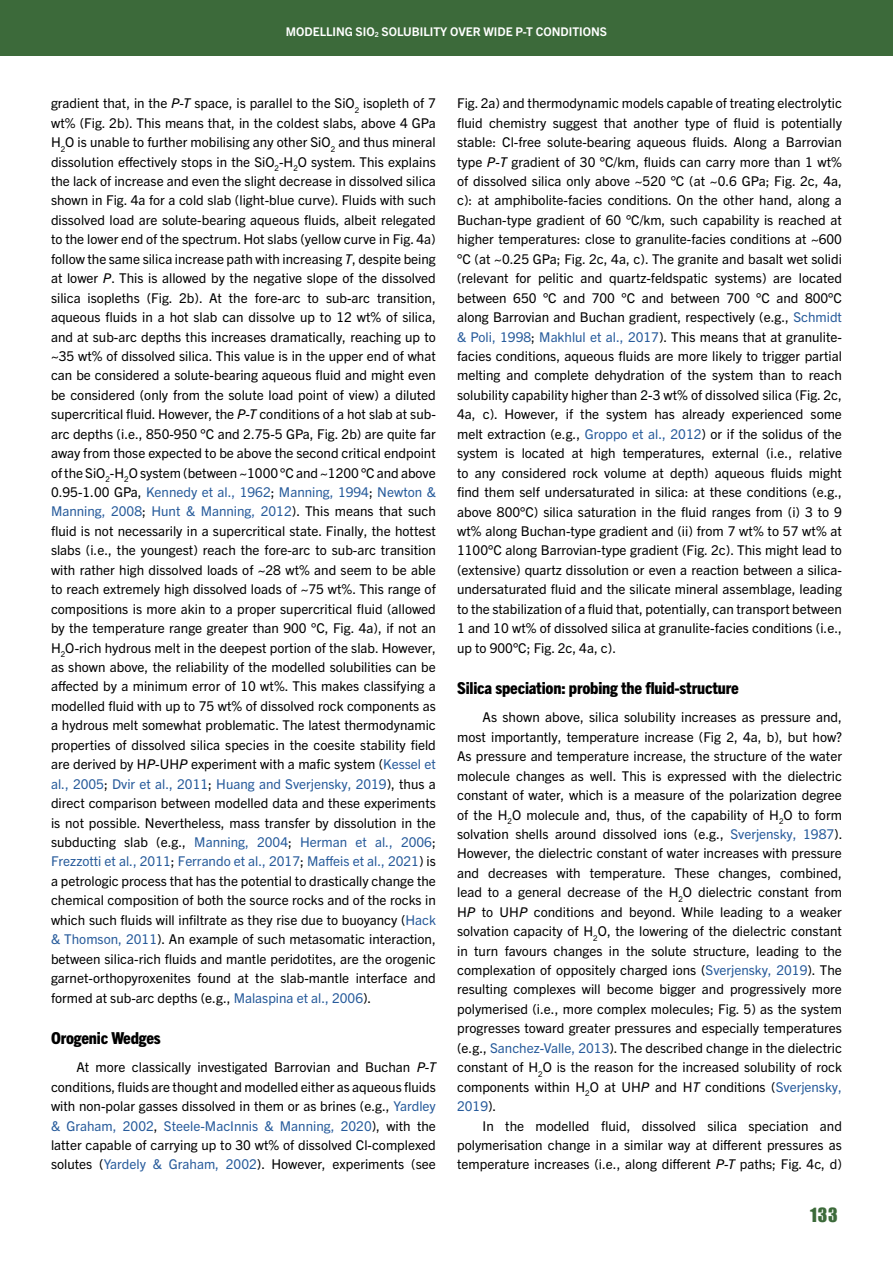
<style>
.page{position:relative;width:893px;height:1263px;background:#fff}
.page>*{position:absolute;margin:0;border:0;box-sizing:border-box;transform-origin:0 0}
.t1{font:18px "Impact";color:#3c6a3a}
.t2{font:800 condensed 16.5px "Trade Gothic Next LT Pro";letter-spacing:-.01em;color:#000;scale:1.06 1}
.t3{font:13.5px/19.5px "Trade Gothic Next LT Pro";color:#000;text-align:justify}
.t4{font:700 12px "Trade Gothic Next LT Pro";color:#fff}
.s1{font-style:italic}
.s2{color:#275b9b}
</style>
<div class="page">
<div style="left:0;top:0;width:893px;height:55px;background:#3c6a3a"></div>
<p class="t4" style="left:286px;top:23px;width:323px">MODELLING SIO<sub>2</sub> SOLUBILITY OVER WIDE P-T CONDITIONS</p>
<p class="t3" style="left:51px;top:93px;width:386px">gradient that, in the <span class="s1">P-T</span> space, is parallel to the SiO<sub>2</sub> isopleth of 7 wt% (Fig. 2b). This means that, in the coldest slabs, above 4 GPa H<sub>2</sub>O is unable to further mobilising any other SiO<sub>2</sub> and thus mineral dissolution effectively stops in the SiO<sub>2</sub>-H<sub>2</sub>O system. This explains the lack of increase and even the slight decrease in dissolved silica shown in Fig. 4a for a cold slab (light-blue curve). Fluids with such dissolved load are solute-bearing aqueous fluids, albeit relegated to the lower end of the spectrum. Hot slabs (yellow curve in Fig. 4a) follow the same silica increase path with increasing <span class="s1">T</span>, despite being at lower <span class="s1">P</span>. This is allowed by the negative slope of the dissolved silica isopleths (Fig. 2b). At the fore-arc to sub-arc transition, aqueous fluids in a hot slab can dissolve up to 12 wt% of silica, and at sub-arc depths this increases dramatically, reaching up to ~35 wt% of dissolved silica. This value is in the upper end of what can be considered a solute-bearing aqueous fluid and might even be considered (only from the solute load point of view) a diluted supercritical fluid. However, the <span class="s1">P-T</span> conditions of a hot slab at sub&shy;arc depths (i.e., 850-950 °C and 2.75-5 GPa, Fig. 2b) are quite far away from those expected to be above the second critical endpoint of the SiO<sub>2</sub>-H<sub>2</sub>O system (between ~1000 °C and ~1200 °C and above 0.95-1.00 GPa, <span class="s2">Kennedy et al., 1962</span>; <span class="s2">Manning, 1994</span>; <span class="s2">Newton &amp; Manning, 2008</span>; <span class="s2">Hunt &amp; Manning, 2012</span>). This means that such fluid is not necessarily in a supercritical state. Finally, the hottest slabs (i.e., the youngest) reach the fore-arc to sub-arc transition with rather high dissolved loads of ~28 wt% and seem to be able to reach extremely high dissolved loads of ~75 wt%. This range of compositions is more akin to a proper supercritical fluid (allowed by the temperature range greater than 900 °C, Fig. 4a), if not an H<sub>2</sub>O-rich hydrous melt in the deepest portion of the slab. However, as shown above, the reliability of the modelled solubilities can be affected by a minimum error of 10 wt%. This makes classifying a modelled fluid with up to 75 wt% of dissolved rock components as a hydrous melt somewhat problematic. The latest thermodynamic properties of dissolved silica species in the coesite stability field are derived by H<span class="s1">P</span>-UH<span class="s1">P</span> experiment with a mafic system (<span class="s2">Kessel et al., 2005</span>; <span class="s2">Dvir et al., 2011</span>; <span class="s2">Huang and Sverjensky, 2019</span>), thus a direct comparison between modelled data and these experiments is not possible. Nevertheless, mass transfer by dissolution in the subducting slab (e.g., <span class="s2">Manning, 2004</span>; <span class="s2">Herman et al., 2006</span>; <span class="s2">Frezzotti et al., 2011</span>; <span class="s2">Ferrando et al., 2017</span>; <span class="s2">Maffeis et al., 2021</span>) is a petrologic process that has the potential to drastically change the chemical composition of both the source rocks and of the rocks in which such fluids will infiltrate as they rise due to buoyancy (<span class="s2">Hack &amp; Thomson, 2011</span>). An example of such metasomatic interaction, between silica-rich fluids and mantle peridotites, are the orogenic garnet-orthopyroxenites found at the slab-mantle interface and formed at sub-arc depths (e.g., <span class="s2">Malaspina et al., 2006</span>).</p>
<p class="t2" style="left:51px;top:1027px;width:105px">Orogenic Wedges</p>
<p class="t3" style="left:51px;top:1057px;width:386px;text-indent:26px">At more classically investigated Barrovian and Buchan <span class="s1">P-T </span>conditions, fluids are thought and modelled either as aqueous fluids with non-polar gasses dissolved in them or as brines (e.g., <span class="s2">Yardley &amp; Graham, 2002</span>, <span class="s2">Steele-MacInnis &amp; Manning, 2020</span>), with the latter capable of carrying up to 30 wt% of dissolved Cl-complexed solutes (<span class="s2">Yardely &amp; Graham, 2002</span>). However, experiments (see</p>
<p class="t3" style="left:457px;top:93px;width:386px">Fig. 2a) and thermodynamic models capable of treating electrolytic fluid chemistry suggest that another type of fluid is potentially stable: Cl-free solute-bearing aqueous fluids. Along a Barrovian type <span class="s1">P</span>-<span class="s1">T</span> gradient of 30 °C/km, fluids can carry more than 1 wt% of dissolved silica only above ~520 °C (at ~0.6 GPa; Fig. 2c, 4a, c): at amphibolite-facies conditions. On the other hand, along a Buchan-type gradient of 60 °C/km, such capability is reached at higher temperatures: close to granulite-facies conditions at ~600 °C (at ~0.25 GPa; Fig. 2c, 4a, c). The granite and basalt wet solidi (relevant for pelitic and quartz-feldspatic systems) are located between 650 °C and 700 °C and between 700 °C and 800°C along Barrovian and Buchan gradient, respectively (e.g., <span class="s2">Schmidt &amp; Poli, 1998</span>; <span class="s2">Makhlul et al., 2017</span>). This means that at granulite&shy;facies conditions, aqueous fluids are more likely to trigger partial melting and complete dehydration of the system than to reach solubility capability higher than 2-3 wt% of dissolved silica (Fig. 2c, 4a, c). However, if the system has already experienced some melt extraction (e.g., <span class="s2">Groppo et al., 2012</span>) or if the solidus of the system is located at high temperatures, external (i.e., relative to any considered rock volume at depth) aqueous fluids might find them self undersaturated in silica: at these conditions (e.g., above 800°C) silica saturation in the fluid ranges from (i) 3 to 9 wt% along Buchan-type gradient and (ii) from 7 wt% to 57 wt% at 1100°C along Barrovian-type gradient (Fig. 2c). This might lead to (extensive) quartz dissolution or even a reaction between a silica&shy;undersaturated fluid and the silicate mineral assemblage, leading to the stabilization of a fluid that, potentially, can transport between 1 and 10 wt% of dissolved silica at granulite-facies conditions (i.e., up to 900°C; Fig. 2c, 4a, c).</p>
<p class="t2" style="left:457px;top:677px;width:267px">Silica speciation: probing the fluid-structure</p>
<p class="t3" style="left:457px;top:707px;width:387px;text-indent:26px">As shown above, silica solubility increases as pressure and, most importantly, temperature increase (Fig 2, 4a, b), but how?<br>As pressure and temperature increase, the structure of the water molecule changes as well. This is expressed with the dielectric constant of water, which is a measure of the polarization degree of the H<sub>2</sub>O molecule and, thus, of the capability of H<sub>2</sub>O to form solvation shells around dissolved ions (e.g., <span class="s2">Sverjensky, 1987</span>).<br>However, the dielectric constant of water increases with pressure and decreases with temperature. These changes, combined, lead to a general decrease of the H<sub>2</sub>O dielectric constant from H<span class="s1">P</span> to UH<span class="s1">P</span> conditions and beyond. While leading to a weaker solvation capacity of H<sub>2</sub>O, the lowering of the dielectric constant in turn favours changes in the solute structure, leading to the complexation of oppositely charged ions (<span class="s2">Sverjensky, 2019</span>). The resulting complexes will become bigger and progressively more polymerised (i.e., more complex molecules; Fig. 5) as the system progresses toward greater pressures and especially temperatures (e.g., <span class="s2">Sanchez-Valle, 2013</span>). The described change in the dielectric constant of H<sub>2</sub>O is the reason for the increased solubility of rock components within H<sub>2</sub>O at UH<span class="s1">P</span> and H<span class="s1">T</span> conditions (<span class="s2">Sverjensky, 2019</span>).</p>
<p class="t3" style="left:457px;top:1115px;width:386px;text-indent:26px">In the modelled fluid, dissolved silica speciation and polymerisation change in a similar way at different pressures as temperature increases (i.e., along different <span class="s1">P-T</span> paths; Fig. 4c, d)</p>
<h1 class="t1" style="left:810px;top:1201px;width:29px">133</h1>
</div>
